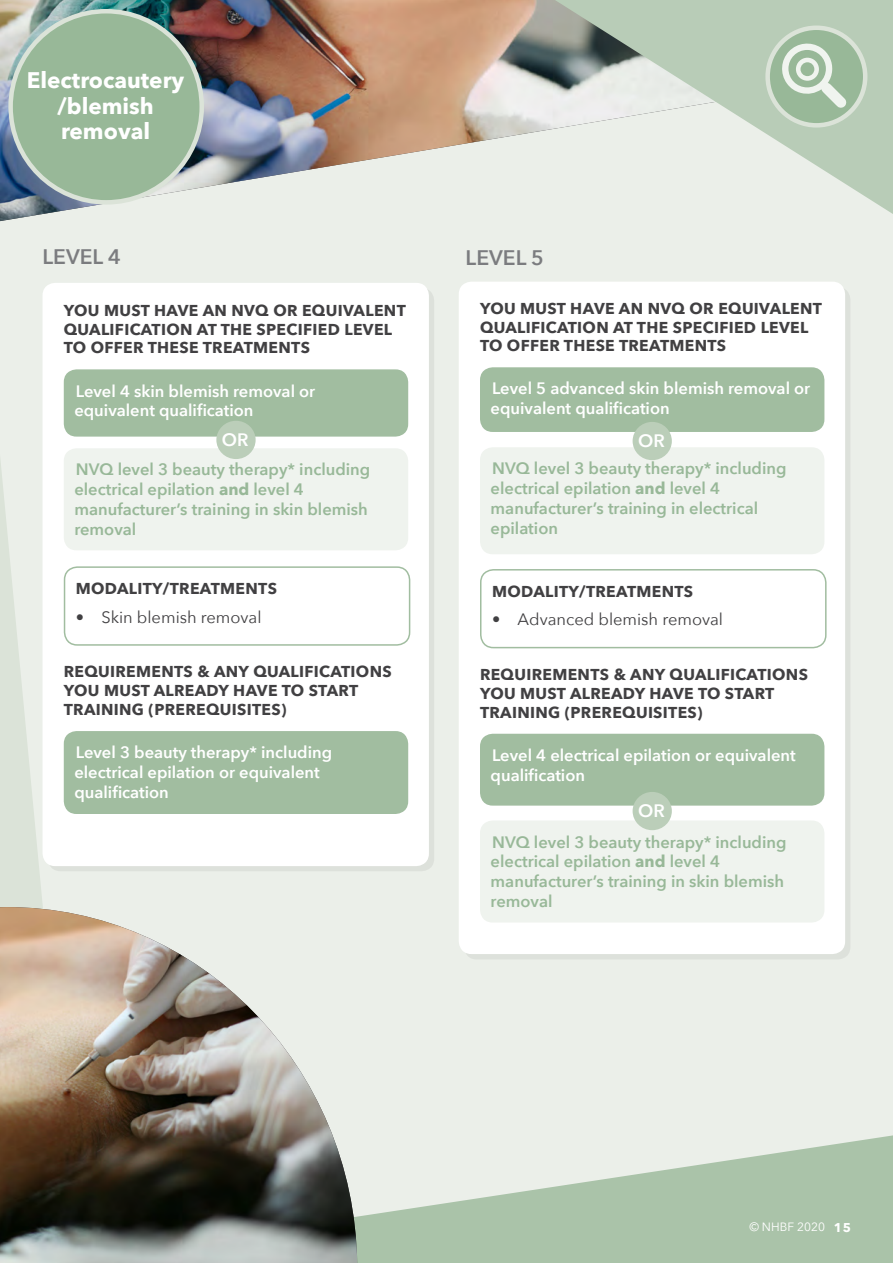
<style>
.page{position:relative;width:893px;height:1263px;background:#ebefe9}
.page>*{position:absolute;margin:0;border:0;box-sizing:border-box;transform-origin:0 0}
.t1{font:700 22.5px/25.5px "Avenir Next";color:#fff}
.t2{font:600 21px "Avenir Next";color:#7b7c7f}
.t3{font:600 18px "Avenir Next";color:#fff}
.t4{font:600 16.5px/19.8px "Avenir Next";color:#98b898}
.t5{font:600 16.5px/19.8px "Avenir Next";color:#fff}
.t6{font:16.5px "Avenir Next";color:#414042}
.t7{font:700 15.75px/18.9px "Avenir Next";letter-spacing:.02em;color:#414042}
.t8{font:700 12.75px "Avenir Next";color:#fff}
.t9{font:12px "Avenir Next";color:#fff}
.s1{font-weight:700}
</style>
<div class="page">
<svg style="left:357px;top:1135px;width:536px;height:128px;fill:#aac3a9"></svg>
<svg style="left:0;top:461px;width:55px;height:446px"></svg>
<img style="left:0;top:0;width:555px;height:221px">
<svg style="left:555px;top:0;width:338px;height:214px"></svg>
<svg style="left:768px;top:28px;width:97px;height:97px;background:#a1bea1"></svg>
<div style="left:765px;top:26px;width:102px;height:102px;border:4px solid #dbe3d8;border-radius:50%"></div>
<div style="left:11px;top:11px;width:191px;height:191px;background:#98b898;border-radius:50%"></div>
<div style="left:8px;top:9px;width:196px;height:196px;border:4px solid #dbe3d8;border-radius:50%"></div>
<div style="left:464px;top:287px;width:386px;height:672px;background:#dde1db;border-radius:13px"></div>
<div style="left:459px;top:282px;width:386px;height:672px;background:#fff;border-radius:13px"></div>
<div style="left:480px;top:367px;width:344px;height:65px;background:#a1bda0;border-radius:13px"></div>
<div style="left:480px;top:447px;width:344px;height:107px;background:#eff3ee;border-radius:13px"></div>
<div style="left:633px;top:422px;width:39px;height:38px;background:#bbceb9;border-radius:50%"></div>
<div style="left:480px;top:569px;width:347px;height:79px;border:2px solid #a1bda0;border-radius:13px"></div>
<div style="left:480px;top:734px;width:344px;height:72px;background:#a1bda0;border-radius:13px"></div>
<div style="left:480px;top:820px;width:344px;height:102px;background:#eff3ee;border-radius:13px"></div>
<div style="left:633px;top:792px;width:39px;height:38px;background:#bbceb9;border-radius:50%"></div>
<img style="left:0;top:907px;width:357px;height:356px">
<div style="left:48px;top:288px;width:386px;height:583px;background:#dde1db;border-radius:13px"></div>
<div style="left:43px;top:283px;width:386px;height:583px;background:#fff;border-radius:13px"></div>
<div style="left:64px;top:369px;width:344px;height:68px;background:#a1bda0;border-radius:13px"></div>
<div style="left:64px;top:448px;width:344px;height:102px;background:#eff3ee;border-radius:13px"></div>
<div style="left:216px;top:421px;width:40px;height:38px;background:#bbceb9;border-radius:50%"></div>
<div style="left:64px;top:566px;width:346px;height:80px;border:2px solid #a1bda0;border-radius:13px"></div>
<div style="left:64px;top:731px;width:344px;height:83px;background:#a1bda0;border-radius:13px"></div>
<svg style="left:780px;top:41px;width:67px;height:68px"></svg>
<p class="t1" style="left:27px;top:67px;width:159px">Electrocautery</p>
<p class="t1" style="left:58px;top:93px;width:98px">/blemish removal</p>
<p class="t2" style="left:43px;top:239px;width:80px">LEVEL 4</p>
<p class="t2" style="left:466px;top:240px;width:80px">LEVEL 5</p>
<p class="t7" style="left:64px;top:300px;width:344px">YOU MUST HAVE AN NVQ OR EQUIVALENT<br>QUALIFICATION AT THE SPECIFIED LEVEL<br>TO OFFER THESE TREATMENTS</p>
<p class="t5" style="left:74px;top:380px;width:242px">Level 4 skin blemish removal or equivalent qualification</p>
<p class="t7" style="left:480px;top:298px;width:344px">YOU MUST HAVE AN NVQ OR EQUIVALENT<br>QUALIFICATION AT THE SPECIFIED LEVEL<br>TO OFFER THESE TREATMENTS</p>
<p class="t5" style="left:491px;top:378px;width:321px">Level 5 advanced skin blemish removal or equivalent qualification</p>
<p class="t3" style="left:222px;top:425px;width:28px">OR</p>
<p class="t4" style="left:74px;top:459px;width:297px">NVQ level 3 beauty therapy* including electrical epilation <span class="s1">and</span> level 4 manufacturer’s training in skin blemish removal</p>
<p class="t7" style="left:76px;top:579px;width:203px">MODALITY/TREATMENTS</p>
<p class="t6" style="left:76px;top:603px;width:187px">• Skin blemish removal</p>
<p class="t7" style="left:64px;top:662px;width:329px">REQUIREMENTS &amp; ANY QUALIFICATIONS<br>YOU MUST ALREADY HAVE TO START<br>TRAINING (PREREQUISITES)</p>
<p class="t5" style="left:74px;top:742px;width:259px">Level 3 beauty therapy* including electrical epilation or equivalent qualification</p>
<p class="t3" style="left:638px;top:426px;width:28px">OR</p>
<p class="t4" style="left:491px;top:458px;width:297px">NVQ level 3 beauty therapy* including electrical epilation <span class="s1">and</span> level 4 manufacturer’s training in electrical epilation</p>
<p class="t7" style="left:492px;top:582px;width:203px">MODALITY/TREATMENTS</p>
<p class="t6" style="left:492px;top:605px;width:232px">• Advanced blemish removal</p>
<p class="t7" style="left:480px;top:665px;width:329px">REQUIREMENTS &amp; ANY QUALIFICATIONS<br>YOU MUST ALREADY HAVE TO START<br>TRAINING (PREREQUISITES)</p>
<p class="t5" style="left:491px;top:745px;width:307px">Level 4 electrical epilation or equivalent qualification</p>
<p class="t3" style="left:638px;top:796px;width:28px">OR</p>
<p class="t4" style="left:491px;top:831px;width:297px">NVQ level 3 beauty therapy* including electrical epilation <span class="s1">and</span> level 4 manufacturer’s training in skin blemish removal</p>
<p class="t9" style="left:749px;top:1217px;width:77px">© NHBF 2020</p>
<p class="t8" style="left:834px;top:1216px;width:19px">15</p>
</div>
